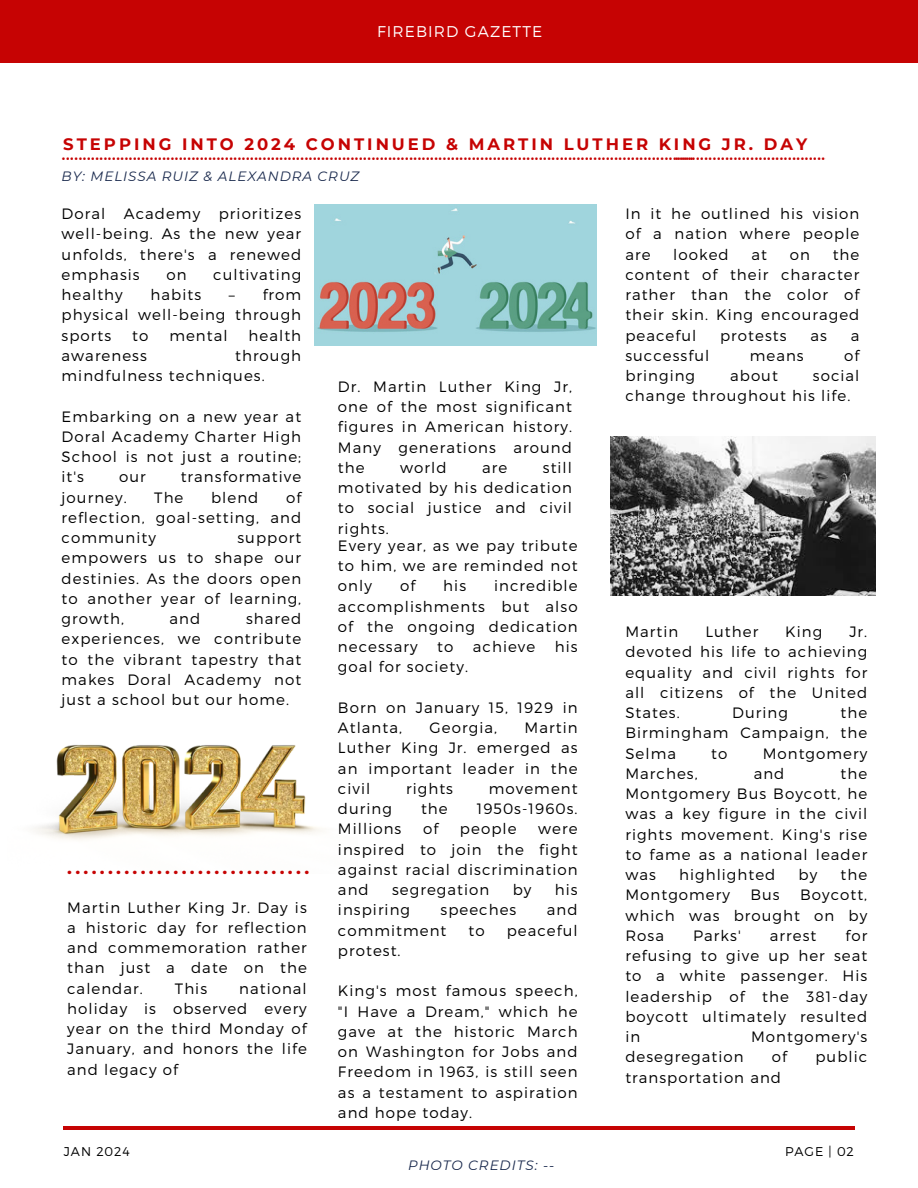
<style>
.page{position:relative;width:918px;height:1188px;background:#fff}
.page>*{position:absolute;margin:0;border:0;box-sizing:border-box;transform-origin:0 0}
.t1{font:500 18.45px "Montserrat";color:#c60303}
.t2{font:700 18.45px "Montserrat";color:#c60303}
.t3{font:700 16.5px "Montserrat";letter-spacing:.18em;color:#c60303}
.t4{font:300 15.6px "Montserrat";letter-spacing:.07em;color:#fff}
.t5{font:300 15px/20.2px "Montserrat";letter-spacing:.07em;color:#000;text-align:justify}
.t6{font:italic 13.5px "Montserrat";letter-spacing:.07em;color:#17274b}
.t7{font:300 12.75px "Montserrat";letter-spacing:.07em;color:#000}
</style>
<div class="page">
<div style="left:0;top:0;width:918px;height:63px;background:#c60303"></div>
<hr style="left:63px;top:1127px;width:791px;height:3px;background:#c60303">
<img style="left:315px;top:205px;width:281px;height:141px">
<img style="left:34px;top:744px;width:286px;height:96px">
<img style="left:611px;top:437px;width:264px;height:159px">
<h3 class="t4" style="left:377px;top:22px;width:167px">FIREBIRD GAZETTE</h3>
<h2 class="t3" style="left:63px;top:134px;width:745px">STEPPING INTO 2024 CONTINUED &amp; MARTIN LUTHER KING JR. DAY</h2>
<p class="t1" style="left:62px;top:142px;width:858px">.............................................................................................................................................................................................................</p>
<h3 class="t6" style="left:62px;top:168px;width:299px">BY: MELISSA RUIZ &amp; ALEXANDRA CRUZ</h3>
<h3 class="t5" style="left:62px;top:203px;width:241px">Doral Academy prioritizes well-being. As the new year unfolds, there's a renewed emphasis</h3>
<h3 class="t5" style="left:166px;top:264px;width:22px">on</h3>
<h3 class="t5" style="left:213px;top:264px;width:89px">cultivating</h3>
<h3 class="t5" style="left:62px;top:284px;width:241px;text-indent:167px">– from physical well-being through sports</h3>
<h3 class="t5" style="left:62px;top:284px;width:63px">healthy</h3>
<h3 class="t5" style="left:151px;top:284px;width:52px">habits</h3>
<h3 class="t5" style="left:132px;top:324px;width:18px">to</h3>
<h3 class="t5" style="left:169px;top:324px;width:60px">mental</h3>
<h3 class="t5" style="left:249px;top:324px;width:54px">health</h3>
<h3 class="t5" style="left:62px;top:345px;width:87px">awareness</h3>
<h3 class="t5" style="left:62px;top:345px;width:241px;text-indent:174px">through mindfulness techniques.</h3>
<h3 class="t5" style="left:62px;top:405px;width:241px">Embarking on a new year at Doral Academy Charter High School is not just a routine; it's</h3>
<h3 class="t5" style="left:119px;top:466px;width:28px">our</h3>
<h3 class="t5" style="left:181px;top:466px;width:122px">transformative</h3>
<h3 class="t5" style="left:62px;top:486px;width:67px">journey.</h3>
<h3 class="t5" style="left:154px;top:486px;width:31px">The</h3>
<h3 class="t5" style="left:211px;top:486px;width:49px">blend</h3>
<h3 class="t5" style="left:62px;top:486px;width:241px;text-indent:224px">of reflection, goal-setting, and community</h3>
<h3 class="t5" style="left:62px;top:527px;width:241px;text-indent:176px">support empowers us to shape our destinies. As the doors open to another year of learning, growth,</h3>
<h3 class="t5" style="left:62px;top:608px;width:241px;text-indent:184px">shared experiences, we contribute to the vibrant tapestry that makes Doral Academy not just a school but our home.</h3>
<h3 class="t5" style="left:170px;top:608px;width:32px">and</h3>
<p class="t2" style="left:67px;top:856px;width:244px">..............................</p>
<p class="t5" style="left:67px;top:896px;width:241px">Martin Luther King Jr. Day is a historic day for reflection and commemoration rather than just a date on the calendar.</p>
<p class="t5" style="left:67px;top:977px;width:241px;text-indent:172px">national holiday is observed every year on the third Monday of January, and honors the life and legacy of</p>
<p class="t5" style="left:175px;top:977px;width:34px">This</p>
<h3 class="t5" style="left:338px;top:376px;width:236px">Dr. Martin Luther King Jr, one of the most significant figures in American history.<br>Many generations around the</h3>
<h3 class="t5" style="left:338px;top:457px;width:236px;text-indent:205px">still motivated by his dedication to social justice and civil rights.</h3>
<h3 class="t5" style="left:400px;top:457px;width:48px">world</h3>
<h3 class="t5" style="left:482px;top:457px;width:27px">are</h3>
<h3 class="t5" style="left:338px;top:535px;width:241px">Every year, as we pay tribute to him, we are reminded not only</h3>
<h3 class="t5" style="left:400px;top:575px;width:17px">of</h3>
<h3 class="t5" style="left:443px;top:575px;width:24px">his</h3>
<h3 class="t5" style="left:338px;top:575px;width:241px;text-indent:156px">incredible accomplishments but also of the ongoing dedication necessary</h3>
<h3 class="t5" style="left:437px;top:636px;width:18px">to</h3>
<h3 class="t5" style="left:473px;top:636px;width:64px">achieve</h3>
<h3 class="t5" style="left:555px;top:636px;width:24px">his</h3>
<h3 class="t5" style="left:338px;top:656px;width:131px">goal for society.</h3>
<h3 class="t5" style="left:338px;top:697px;width:241px">Born on January 15, 1929 in<br>Atlanta,</h3>
<h3 class="t5" style="left:338px;top:717px;width:241px;text-indent:187px">Martin Luther King Jr. emerged as an important leader in the civil</h3>
<h3 class="t5" style="left:430px;top:717px;width:69px">Georgia,</h3>
<h3 class="t5" style="left:406px;top:778px;width:48px">rights</h3>
<h3 class="t5" style="left:489px;top:778px;width:90px">movement</h3>
<h3 class="t5" style="left:338px;top:798px;width:56px">during</h3>
<h3 class="t5" style="left:421px;top:798px;width:28px">the</h3>
<h3 class="t5" style="left:477px;top:798px;width:102px">1950s-1960s.</h3>
<h3 class="t5" style="left:338px;top:818px;width:65px">Millions</h3>
<h3 class="t5" style="left:423px;top:818px;width:17px">of</h3>
<h3 class="t5" style="left:460px;top:818px;width:58px">people</h3>
<h3 class="t5" style="left:338px;top:818px;width:241px;text-indent:200px">were inspired to join the fight against racial discrimination and</h3>
<h3 class="t5" style="left:392px;top:879px;width:99px">segregation</h3>
<h3 class="t5" style="left:513px;top:879px;width:20px">by</h3>
<h3 class="t5" style="left:555px;top:879px;width:24px">his</h3>
<h3 class="t5" style="left:338px;top:899px;width:74px">inspiring</h3>
<h3 class="t5" style="left:441px;top:899px;width:77px">speeches</h3>
<h3 class="t5" style="left:547px;top:899px;width:32px">and</h3>
<h3 class="t5" style="left:338px;top:919px;width:110px">commitment</h3>
<h3 class="t5" style="left:468px;top:919px;width:18px">to</h3>
<h3 class="t5" style="left:507px;top:919px;width:72px">peaceful</h3>
<h3 class="t5" style="left:338px;top:940px;width:64px">protest.</h3>
<p class="t5" style="left:338px;top:980px;width:241px">King's most famous speech, "I Have a Dream," which he gave at the historic March on Washington for Jobs and Freedom in 1963, is still seen as a testament to aspiration and hope today.</p>
<p class="t5" style="left:625px;top:203px;width:236px">In it he outlined his vision of a nation where people are</p>
<p class="t5" style="left:625px;top:243px;width:236px;text-indent:207px">the content of their character rather than the color of their skin. King encouraged peaceful</p>
<p class="t5" style="left:673px;top:243px;width:57px">looked</p>
<p class="t5" style="left:752px;top:243px;width:17px">at</p>
<p class="t5" style="left:790px;top:243px;width:22px">on</p>
<p class="t5" style="left:720px;top:324px;width:68px">protests</p>
<p class="t5" style="left:810px;top:324px;width:18px">as</p>
<p class="t5" style="left:851px;top:324px;width:10px">a</p>
<p class="t5" style="left:625px;top:345px;width:85px">successful</p>
<p class="t5" style="left:750px;top:345px;width:55px">means</p>
<p class="t5" style="left:844px;top:345px;width:17px">of</p>
<p class="t5" style="left:625px;top:365px;width:71px">bringing</p>
<p class="t5" style="left:730px;top:365px;width:49px">about</p>
<p class="t5" style="left:625px;top:365px;width:236px;text-indent:187px">social change throughout his life.</p>
<p class="t5" style="left:625px;top:621px;width:54px">Martin</p>
<p class="t5" style="left:705px;top:621px;width:54px">Luther</p>
<p class="t5" style="left:785px;top:621px;width:39px">King</p>
<p class="t5" style="left:625px;top:621px;width:243px;text-indent:224px">Jr. devoted his life to achieving equality and civil rights for all citizens of the United States.</p>
<p class="t5" style="left:625px;top:702px;width:243px;text-indent:215px">the Birmingham Campaign, the Selma</p>
<p class="t5" style="left:732px;top:702px;width:57px">During</p>
<p class="t5" style="left:711px;top:743px;width:18px">to</p>
<p class="t5" style="left:763px;top:743px;width:106px">Montgomery</p>
<p class="t5" style="left:625px;top:763px;width:243px;text-indent:215px">the Montgomery Bus Boycott, he was a key figure in the civil rights movement. King's rise to fame as a national leader was</p>
<p class="t5" style="left:625px;top:763px;width:74px">Marches,</p>
<p class="t5" style="left:754px;top:763px;width:32px">and</p>
<p class="t5" style="left:679px;top:864px;width:98px">highlighted</p>
<p class="t5" style="left:799px;top:864px;width:20px">by</p>
<p class="t5" style="left:841px;top:864px;width:28px">the</p>
<p class="t5" style="left:625px;top:884px;width:106px">Montgomery</p>
<p class="t5" style="left:750px;top:884px;width:31px">Bus</p>
<p class="t5" style="left:625px;top:884px;width:243px;text-indent:175px">Boycott, which was brought on by Rosa</p>
<p class="t5" style="left:625px;top:925px;width:243px;text-indent:220px">for refusing to give up her seat to a white passenger. His leadership of the 381-day boycott ultimately resulted in</p>
<p class="t5" style="left:693px;top:925px;width:49px">Parks'</p>
<p class="t5" style="left:770px;top:925px;width:48px">arrest</p>
<p class="t5" style="left:751px;top:1026px;width:118px">Montgomery's</p>
<p class="t5" style="left:625px;top:1046px;width:120px">desegregation</p>
<p class="t5" style="left:772px;top:1046px;width:17px">of</p>
<p class="t5" style="left:815px;top:1046px;width:53px">public</p>
<p class="t5" style="left:625px;top:1067px;width:157px">transportation and</p>
<p class="t7" style="left:64px;top:1143px;width:67px">JAN 2024</p>
<h3 class="t7" style="left:785px;top:1143px;width:70px">PAGE | 02</h3>
<h3 class="t6" style="left:408px;top:1157px;width:148px">PHOTO CREDITS: --</h3>
</div>
